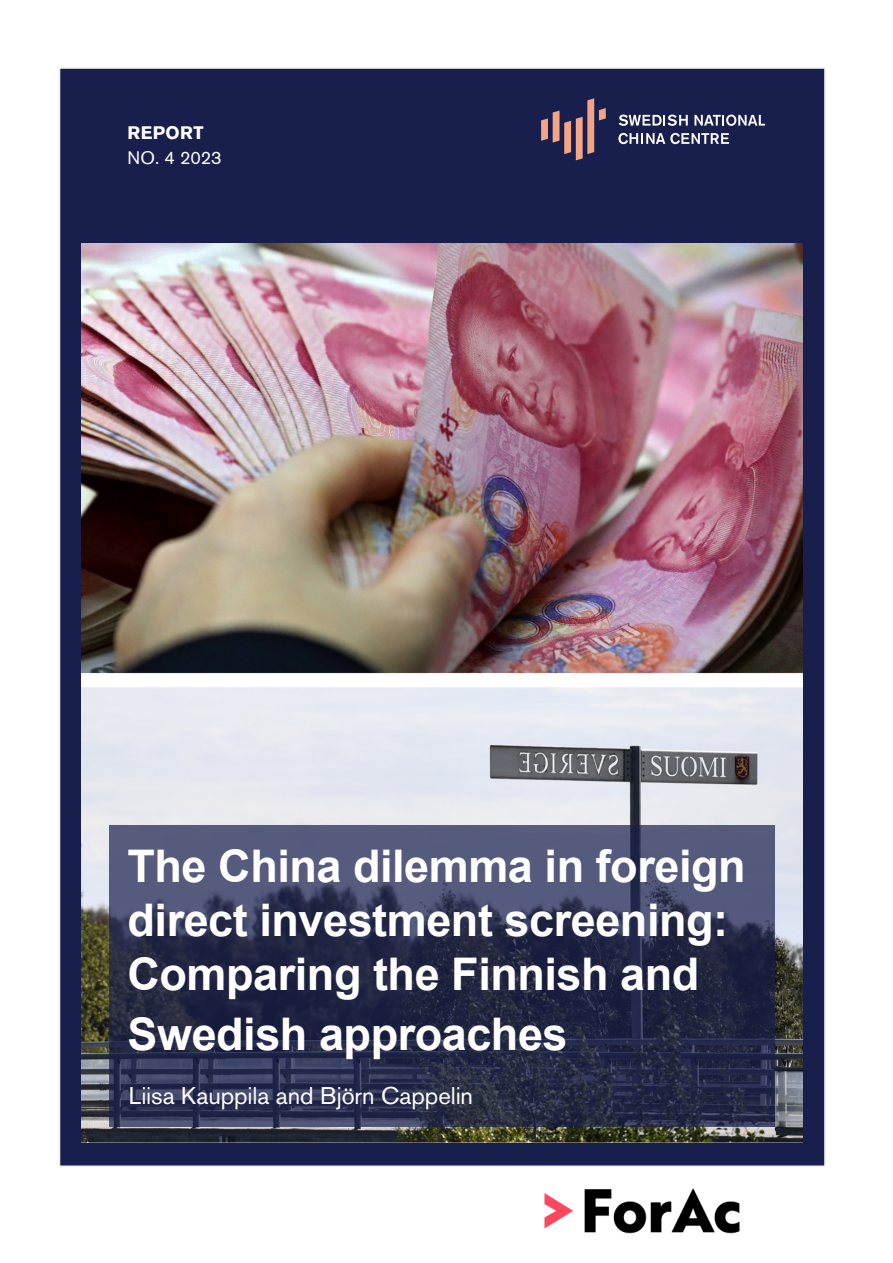
<style>
.page{position:relative;width:893px;height:1263px;background:#fff}
.page>*{position:absolute;margin:0;border:0;box-sizing:border-box;transform-origin:0 0}
.Rubrik_1_-_Större{font:700 45px/54px "Arial";letter-spacing:-.01em;color:#fff}
.Författare{font:24px "Akzidenz Grotesk BE";color:#fff}
.Nummer_datum{font:18px "Akzidenz Grotesk BE";letter-spacing:-.005em;color:#fff}
.Rapporttyp{font:700 18px "Akzidenz Grotesk BE";letter-spacing:.025em;color:#fff}
</style>
<div class="page">
<div style="left:60px;top:68px;width:765px;height:1098px;background:#191f4c"></div>
<img style="left:82px;top:243px;width:721px;height:900px">
<svg style="left:619px;top:115px;width:69px;height:11px"></svg>
<svg style="left:694px;top:115px;width:71px;height:11px"></svg>
<svg style="left:618px;top:133px;width:111px;height:11px"></svg>
<svg style="left:541px;top:98px;width:65px;height:62px"></svg>
<img style="left:544px;top:1188px;width:196px;height:46px">
<svg style="left:109px;top:825px;width:666px;height:302px"></svg>
<p class="Rapporttyp" style="left:128px;top:122px;width:77px">REPORT</p>
<p class="Nummer_datum" style="left:128px;top:147px;width:96px">NO. 4 2023</p>
<p class="Rubrik_1_-_Större" style="left:128px;top:840px;width:619px">The China dilemma in foreign direct investment screening:<br>Comparing the Finnish and</p>
<p class="Rubrik_1_-_Större" style="left:128px;top:1008px;width:442px">Swedish approaches</p>
<p class="Författare" style="left:129px;top:1081px;width:346px">Liisa Kauppila and Björn Cappelin</p>
</div>
